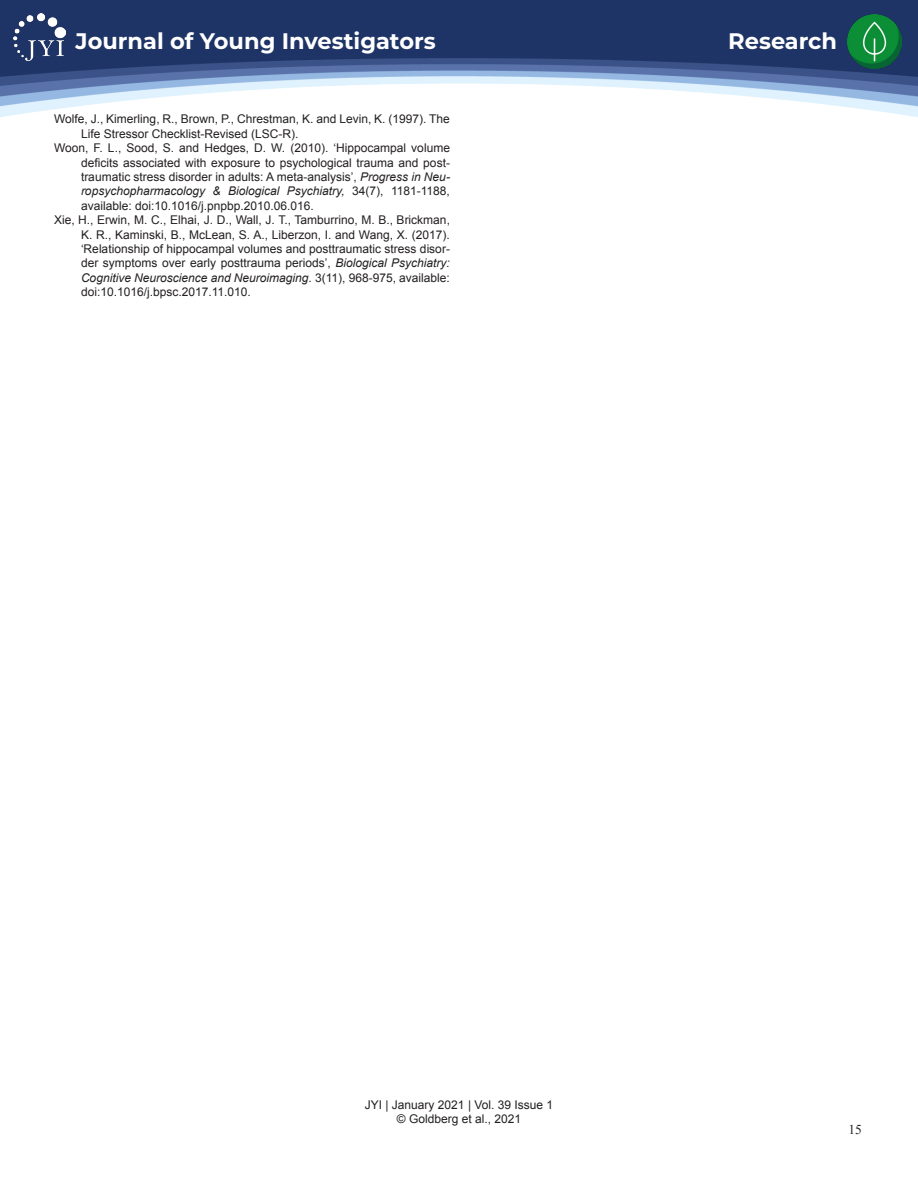
<style>
.page{position:relative;width:918px;height:1188px;background:#fff}
.page>*{position:absolute;margin:0;border:0;box-sizing:border-box;transform-origin:0 0}
.t1{font:700 22.5px "Montserrat";color:#fff}
.t2{font:13.5px "Times New Roman";color:#231f20}
.t3{font:12px/14.4px "Arial";color:#231f20;text-align:center}
.t4{font:italic 12px "Arial";color:#231f20}
.s1{font-style:italic}
.s2{font-style:normal}
</style>
<div class="page">
<div style="left:0;top:0;width:918px;height:22px;background:#1f3466"></div>
<img style="left:0;top:22px;width:918px;height:95px">
<img style="left:847px;top:14px;width:55px;height:55px">
<img style="left:14px;top:14px;width:51px;height:47px">
<h1 class="t1" style="left:76px;top:25px;width:362px">Journal of Young Investigators</h1>
<h1 class="t1" style="left:728px;top:25px;width:110px">Research</h1>
<p class="t3" style="left:54px;top:112px;width:398px">Wolfe, J., Kimerling, R., Brown, P., Chrestman, K. and Levin, K. (1997). The</p>
<p class="t3" style="left:81px;top:127px;width:219px">Life Stressor Checklist-Revised (LSC-R).</p>
<p class="t3" style="left:54px;top:141px;width:398px">Woon, F. L., Sood, S. and Hedges, D. W. (2010). ‘Hippocampal volume</p>
<p class="t3" style="left:81px;top:155px;width:370px">deficits associated with exposure to psychological trauma and post-</p>
<p class="t3" style="left:81px;top:170px;width:371px">traumatic stress disorder in adults: A meta-analysis’, <span class="s1">Progress in Neu-</span></p>
<p class="t4" style="left:81px;top:184px;width:370px">ropsychopharmacology &amp; Biological Psychiatry, <span class="s2">34(7), 1181-1188,</span></p>
<p class="t3" style="left:81px;top:199px;width:234px">available: doi:10.1016/j.pnpbp.2010.06.016.</p>
<p class="t3" style="left:54px;top:213px;width:398px">Xie, H., Erwin, M. C., Elhai, J. D., Wall, J. T., Tamburrino, M. B., Brickman,</p>
<p class="t3" style="left:81px;top:227px;width:370px">K. R., Kaminski, B., McLean, S. A., Liberzon, I. and Wang, X. (2017).</p>
<p class="t3" style="left:81px;top:242px;width:370px">‘Relationship of hippocampal volumes and posttraumatic stress disor-</p>
<p class="t3" style="left:81px;top:256px;width:370px">der symptoms over early posttrauma periods’, <span class="s1">Biological Psychiatry:</span></p>
<p class="t4" style="left:81px;top:270px;width:370px">Cognitive Neuroscience and Neuroimaging<span class="s2">. 3(11), 968-975, available:</span></p>
<p class="t3" style="left:81px;top:285px;width:171px">doi:10.1016/j.bpsc.2017.11.010.</p>
<p class="t3" style="left:365px;top:1098px;width:190px">JYI | January 2021 | Vol. 39 Issue 1 © Goldberg et al., 2021</p>
<p class="t2" style="left:848px;top:1120px;width:15px">15</p>
</div>
